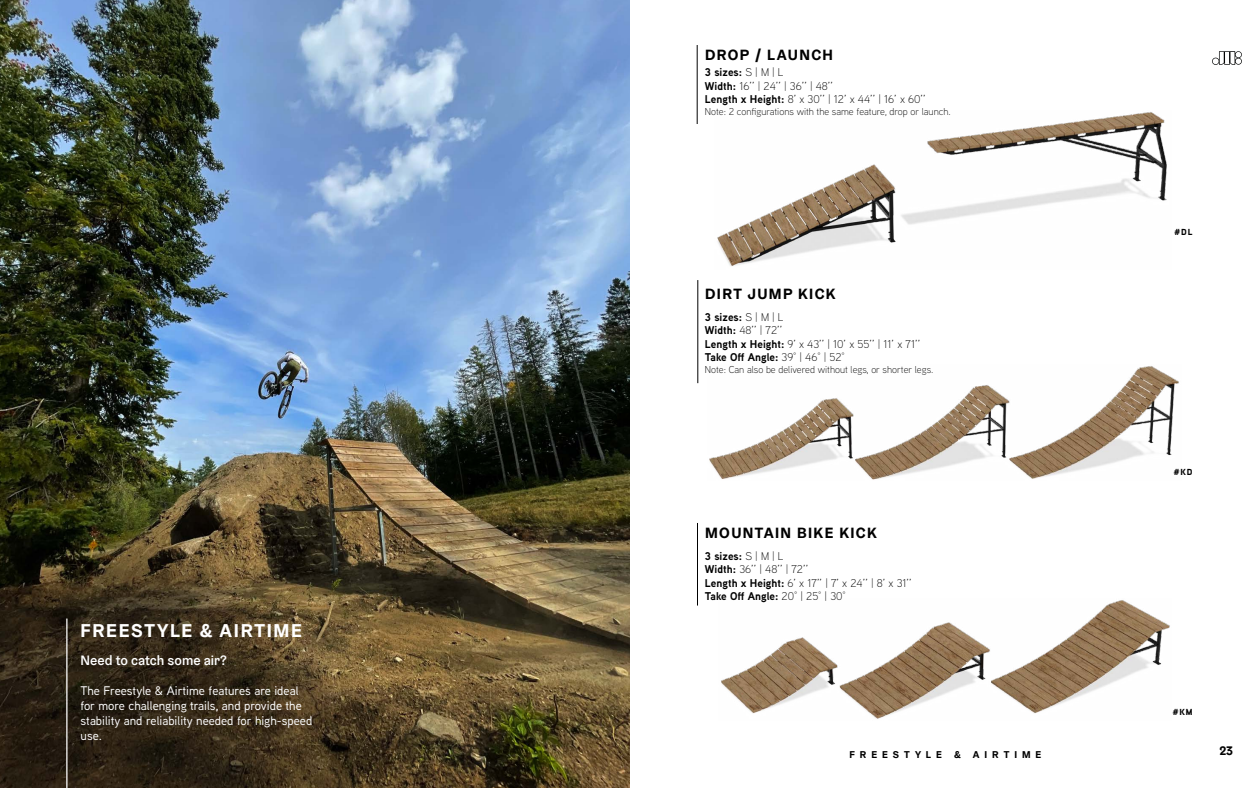
<style>
.page{position:relative;width:1260px;height:788px;background:#fff}
.page>*{position:absolute;margin:0;border:0;box-sizing:border-box;transform-origin:0 0}
.t1{font:700 18.75px "Graebenbach";letter-spacing:.09em;color:#fff}
.t2{font:700 15px "Graebenbach";letter-spacing:.09em;color:#000}
.t3{font:500 13.75px "Graebenbach";color:#fff}
.t4{font:500 12.5px/15px "Aaux Next";color:#fff}
.t5{font:700 12.5px "Graebenbach";color:#000}
.t6{font:300 11.25px/13.5px "Aaux Next";color:#000}
.t7{font:300 10px "Aaux Next";color:#000}
.t8{font:700 10px "Graebenbach";letter-spacing:.5em;color:#000}
.t9{font:900 8.75px "Aaux Next";color:#000}
.s1{font-weight:700}
</style>
<div class="page">
<img style="left:0;top:0;width:630px;height:788px">
<hr style="left:66px;top:618px;width:2px;height:170px;background:#fff">
<svg style="left:1212px;top:51px;width:30px;height:14px"></svg>
<img style="left:721px;top:600px;width:449px;height:119px">
<img style="left:717px;top:112px;width:450px;height:154px">
<img style="left:709px;top:366px;width:470px;height:114px">
<hr style="left:697px;top:45px;width:1px;height:79px;background:#000">
<hr style="left:698px;top:280px;width:1px;height:103px;background:#000">
<hr style="left:697px;top:523px;width:1px;height:82px;background:#000">
<h1 class="t1" style="left:81px;top:619px;width:223px">FREESTYLE &amp; AIRTIME</h1>
<p class="t3" style="left:81px;top:651px;width:148px">Need to catch some air?</p>
<p class="t4" style="left:81px;top:682px;width:233px">The Freestyle &amp; Airtime features are ideal for more challenging trails, and provide the stability and reliability needed for high-speed use.</p>
<h2 class="t2" style="left:705px;top:45px;width:129px">DROP / LAUNCH</h2>
<p class="t6" style="left:705px;top:65px;width:222px"><span class="s1">3 sizes:</span> S | M | L<br><span class="s1">Width:</span> 16’’ | 24’’ | 36’’ | 48’’<br><span class="s1">Length x Height:</span> 8’ x 30’’ | 12’ x 44’’ | 16’ x 60’’</p>
<p class="t7" style="left:705px;top:105px;width:247px">Note: 2 configurations with the same feature, drop or launch.</p>
<h2 class="t2" style="left:705px;top:284px;width:132px">DIRT JUMP KICK</h2>
<p class="t6" style="left:705px;top:309px;width:217px"><span class="s1">3 sizes:</span> S | M | L<br><span class="s1">Width:</span> 48’’ | 72’’<br><span class="s1">Length x Height:</span> 9’ x 43’’ | 10’ x 55’’ | 11’ x 71’’<br><span class="s1">Take Off Angle:</span> 39° | 46° | 52°</p>
<p class="t7" style="left:705px;top:363px;width:230px">Note: Can also be delivered without legs, or shorter legs.</p>
<h2 class="t2" style="left:705px;top:523px;width:173px">MOUNTAIN BIKE KICK</h2>
<p class="t6" style="left:705px;top:548px;width:208px"><span class="s1">3 sizes:</span> S | M | L<br><span class="s1">Width:</span> 36’’ | 48’’ | 72’’<br><span class="s1">Length x Height:</span> 6’ x 17’’ | 7’ x 24’’ | 8’ x 31’’<br><span class="s1">Take Off Angle:</span> 20° | 25° | 30°</p>
<p class="t9" style="left:1174px;top:226px;width:20px">#DL</p>
<p class="t9" style="left:1173px;top:465px;width:21px">#KD</p>
<p class="t9" style="left:1172px;top:705px;width:22px">#KM</p>
<p class="t8" style="left:849px;top:748px;width:193px">FREESTYLE &amp; AIRTIME</p>
<p class="t5" style="left:1219px;top:743px;width:15px">23</p>
</div>
